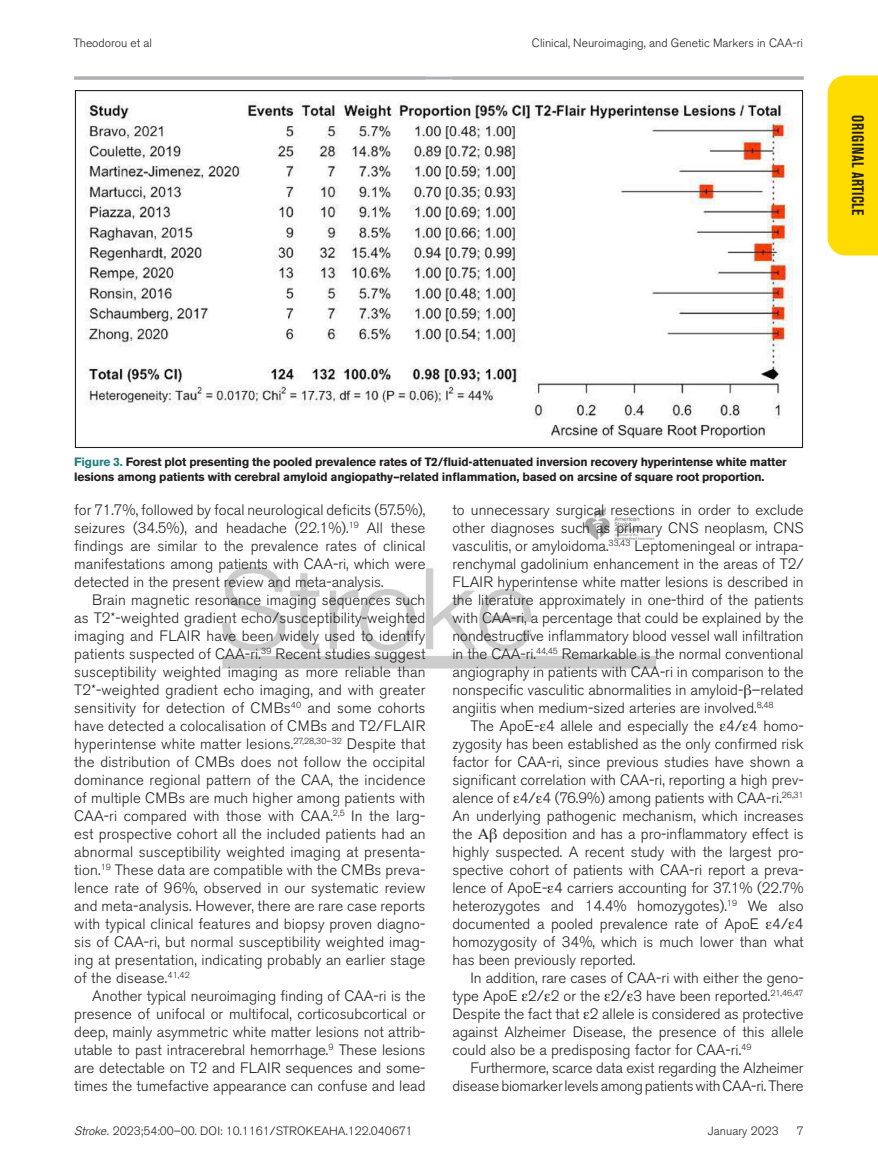
<style>
.page{position:relative;width:878px;height:1175px;background:#fff}
.page>*{position:absolute;margin:0;border:0;box-sizing:border-box;transform-origin:0 0}
.t1{font:700 condensed 16.5px "Akzidenz Grotesk BE";color:#231f20;scale:.9 1}
.t2{font:300 15px/18px "Akzidenz Grotesk BE";color:#231f20;text-align:justify}
.t3{font:700 12px/15px "Akzidenz Grotesk BE";letter-spacing:-.015em;color:#231f20}
.t4{font:300 12px "Akzidenz Grotesk BE";color:#231f20}
.s1{color:#227d82}
.s2{font-family:"Gandhari Unicode";font-weight:400}
.s3{font-family:"Akzidenz Grotesk";font-style:italic}
</style>
<div class="page">
<img style="left:222px;top:507px;width:435px;height:162px">
<div style="left:827px;top:75px;width:51px;height:180px;background:#ffdc01"></div>
<hr style="left:74px;top:76px;width:729px;height:4px;background:#b9babe">
<svg style="left:74px;top:90px;width:729px;height:358px"></svg>
<p class="t4" style="left:74px;top:36px;width:80px">Theodorou et al</p>
<p class="t4" style="left:532px;top:36px;width:272px">Clinical, Neuroimaging, and Genetic Markers in CAA-ri</p>
<p class="t1" style="left:867px;top:115px;width:112px;rotate:90deg">Original Article</p>
<p class="t3" style="left:74px;top:454px;width:713px"><span class="s1">Figure 3.</span> Forest plot presenting the pooled prevalence rates of T2/fluid-attenuated inversion recovery hyperintense white matter lesions among patients with cerebral amyloid angiopathy–related inflammation, based on arcsine of square root proportion.</p>
<p class="t2" style="left:74px;top:501px;width:353px">for 71.7%, followed by focal neurological deficits (57.5%), seizures (34.5%), and headache (22.1%).<sup>19</sup> All these findings are similar to the prevalence rates of clinical manifestations among patients with CAA-ri, which were detected in the present review and meta-analysis.</p>
<p class="t2" style="left:74px;top:591px;width:353px;text-indent:18px">Brain magnetic resonance imaging sequences such as T2*-weighted gradient echo/susceptibility-weighted imaging and FLAIR have been widely used to identify patients suspected of CAA-ri.<sup>39</sup> Recent studies suggest susceptibility weighted imaging as more reliable than T2*-weighted gradient echo imaging, and with greater sensitivity for detection of CMBs<sup>40</sup> and some cohorts have detected a colocalisation of CMBs and T2/FLAIR hyperintense white matter lesions.<sup>27,28,30–32</sup> Despite that the distribution of CMBs does not follow the occipital dominance regional pattern of the CAA, the incidence of multiple CMBs are much higher among patients with CAA-ri compared with those with CAA.<sup>2,5</sup> In the larg&shy;est prospective cohort all the included patients had an abnormal susceptibility weighted imaging at presenta&shy;tion.<sup>19</sup> These data are compatible with the CMBs preva&shy;lence rate of 96%, observed in our systematic review and meta-analysis. However, there are rare case reports with typical clinical features and biopsy proven diagno&shy;sis of CAA-ri, but normal susceptibility weighted imag&shy;ing at presentation, indicating probably an earlier stage of the disease.<sup>41,42</sup></p>
<p class="t2" style="left:74px;top:987px;width:353px;text-indent:18px">Another typical neuroimaging finding of CAA-ri is the presence of unifocal or multifocal, corticosubcortical or deep, mainly asymmetric white matter lesions not attrib&shy;utable to past intracerebral hemorrhage.<sup>9</sup> These lesions are detectable on T2 and FLAIR sequences and some&shy;times the tumefactive appearance can confuse and lead</p>
<p class="t2" style="left:452px;top:501px;width:353px">to unnecessary surgical resections in order to exclude other diagnoses such as primary CNS neoplasm, CNS vasculitis, or amyloidoma.<sup>33,43</sup> Leptomeningeal or intrapa&shy;renchymal gadolinium enhancement in the areas of T2/ FLAIR hyperintense white matter lesions is described in the literature approximately in one-third of the patients with CAA-ri, a percentage that could be explained by the nondestructive inflammatory blood vessel wall infiltration in the CAA-ri.<sup>44,45</sup> Remarkable is the normal conventional angiography in patients with CAA-ri in comparison to the nonspecific vasculitic abnormalities in amyloid-<span class="s2">β</span>–related angiitis when medium-sized arteries are involved.<sup>8,48</sup></p>
<p class="t2" style="left:452px;top:717px;width:353px;text-indent:18px">The ApoE-<span class="s2">ε</span>4 allele and especially the <span class="s2">ε</span>4/<span class="s2">ε</span>4 homo&shy;zygosity has been established as the only confirmed risk factor for CAA-ri, since previous studies have shown a significant correlation with CAA-ri, reporting a high prev&shy;alence of <span class="s2">ε</span>4/<span class="s2">ε</span>4 (76.9%) among patients with CAA-ri.<sup>26,31<br></sup>An underlying pathogenic mechanism, which increases the <span class="s2">Αβ</span> deposition and has a pro-inflammatory effect is highly suspected. A recent study with the largest pro&shy;spective cohort of patients with CAA-ri report a preva&shy;lence of ApoE-<span class="s2">ε</span>4 carriers accounting for 37.1% (22.7% heterozygotes and 14.4% homozygotes).<sup>19</sup> We also documented a pooled prevalence rate of ApoE <span class="s2">ε</span>4/<span class="s2">ε</span>4 homozygosity of 34%, which is much lower than what has been previously reported.</p>
<p class="t2" style="left:452px;top:969px;width:353px;text-indent:18px">In addition, rare cases of CAA-ri with either the geno&shy;type ApoE <span class="s2">ε</span>2/<span class="s2">ε</span>2 or the <span class="s2">ε</span>2/<span class="s2">ε</span>3 have been reported.<sup>21,46,47<br></sup>Despite the fact that <span class="s2">ε</span>2 allele is considered as protective against Alzheimer Disease, the presence of this allele could also be a predisposing factor for CAA-ri.<sup>49</sup></p>
<p class="t2" style="left:452px;top:1059px;width:353px;text-align:right">Furthermore, scarce data exist regarding the Alzheimer disease biomarker levels among patients with CAA-ri. There</p>
<p class="t4" style="left:74px;top:1124px;width:340px"><span class="s3">Stroke.</span> 2023;54:00–00. DOI: 10.1161/STROKEAHA.122.040671</p>
<p class="t4" style="left:708px;top:1124px;width:72px">January 2023</p>
<p class="t4" style="left:796px;top:1124px;width:8px">7</p>
</div>
